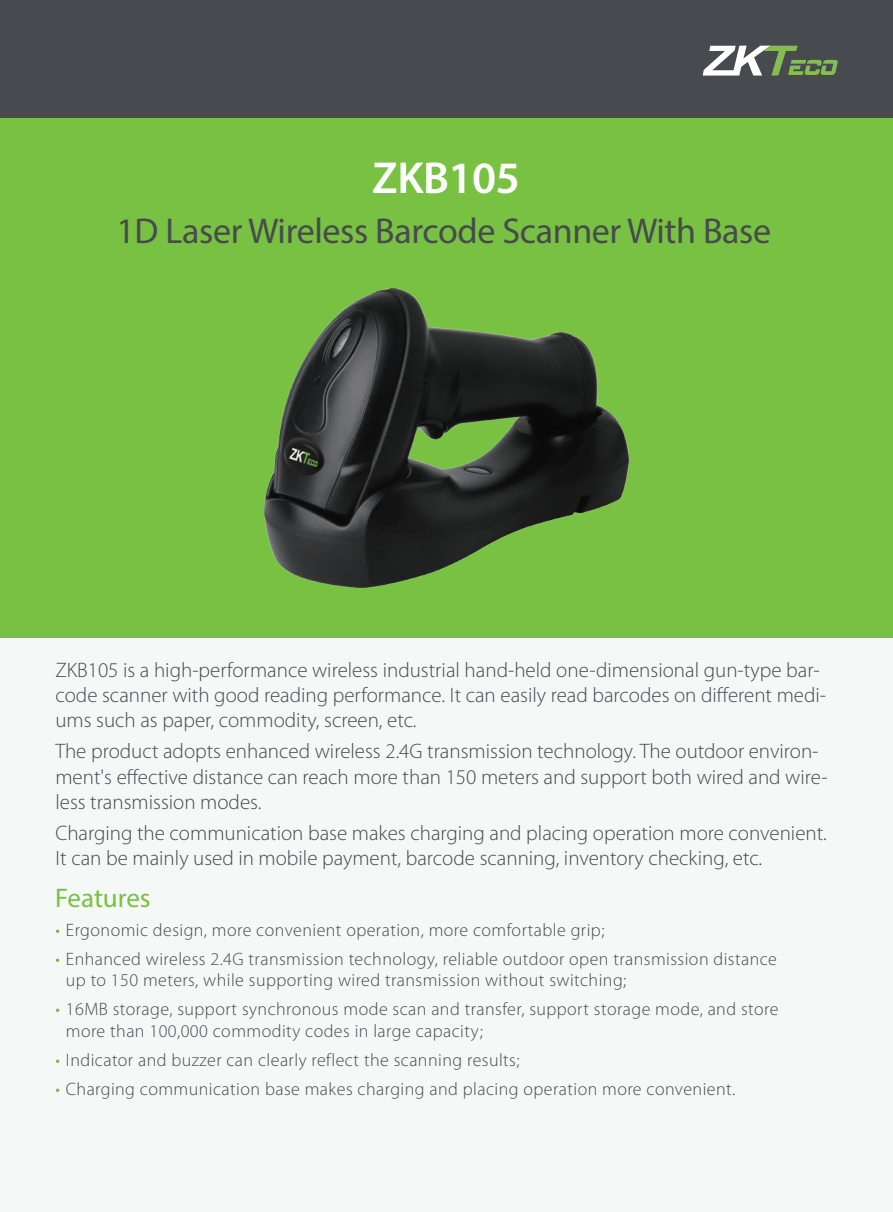
<style>
.page{position:relative;width:893px;height:1212px;background:#f4f8f6}
.page>*{position:absolute;margin:0;border:0;box-sizing:border-box;transform-origin:0 0}
.t1{font:600 45px "Myriad Pro";letter-spacing:-.01em;color:#fff}
.t2{font:36px "Myriad Pro";letter-spacing:-.01em;color:#474a4e}
.t3{font:27px "Myriad Pro";color:#79c142}
.t4{font:300 21px/25.2px "Myriad Pro";color:#474a4e}
.t5{font:300 18px/21.6px "Myriad Pro";letter-spacing:.025em;color:#474a4e}
.s1{color:#7aae36}
</style>
<div class="page">
<div style="left:0;top:0;width:893px;height:117px;background:#474a4e"></div>
<div style="left:0;top:118px;width:893px;height:520px;background:#79c142"></div>
<svg style="left:703px;top:46px;width:135px;height:30px"></svg>
<img style="left:264px;top:288px;width:365px;height:300px">
<h1 class="t1" style="left:372px;top:150px;width:149px">ZKB105</h1>
<h2 class="t2" style="left:117px;top:209px;width:656px">1D Laser Wireless Barcode Scanner With Base</h2>
<p class="t4" style="left:55px;top:657px;width:772px">ZKB105 is a high-performance wireless industrial hand-held one-dimensional gun-type bar&shy;code scanner with good reading performance. It can easily read barcodes on different medi&shy;ums such as paper, commodity, screen, etc.</p>
<p class="t4" style="left:55px;top:739px;width:774px">The product adopts enhanced wireless 2.4G transmission technology. The outdoor environ&shy;ment's effective distance can reach more than 150 meters and support both wired and wire&shy;less transmission modes.</p>
<p class="t4" style="left:55px;top:821px;width:773px">Charging the communication base makes charging and placing operation more convenient.<br>It can be mainly used in mobile payment, barcode scanning, inventory checking, etc.</p>
<p class="t3" style="left:55px;top:881px;width:97px">Features</p>
<p class="t5" style="left:55px;top:919px;width:551px"><span class="s1">•</span> Ergonomic design, more convenient operation, more comfortable grip;</p>
<p class="t5" style="left:66px;top:948px;width:713px;text-indent:-10px"><span class="s1">•</span> Enhanced wireless 2.4G transmission technology, reliable outdoor open transmission distance up to 150 meters, while supporting wired transmission without switching;</p>
<p class="t5" style="left:66px;top:999px;width:714px;text-indent:-10px"><span class="s1">•</span> 16MB storage, support synchronous mode scan and transfer, support storage mode, and store more than 100,000 commodity codes in large capacity;</p>
<p class="t5" style="left:55px;top:1049px;width:466px"><span class="s1">•</span> Indicator and buzzer can clearly reflect the scanning results;</p>
<p class="t5" style="left:55px;top:1079px;width:681px"><span class="s1">•</span> Charging communication base makes charging and placing operation more convenient.</p>
</div>
